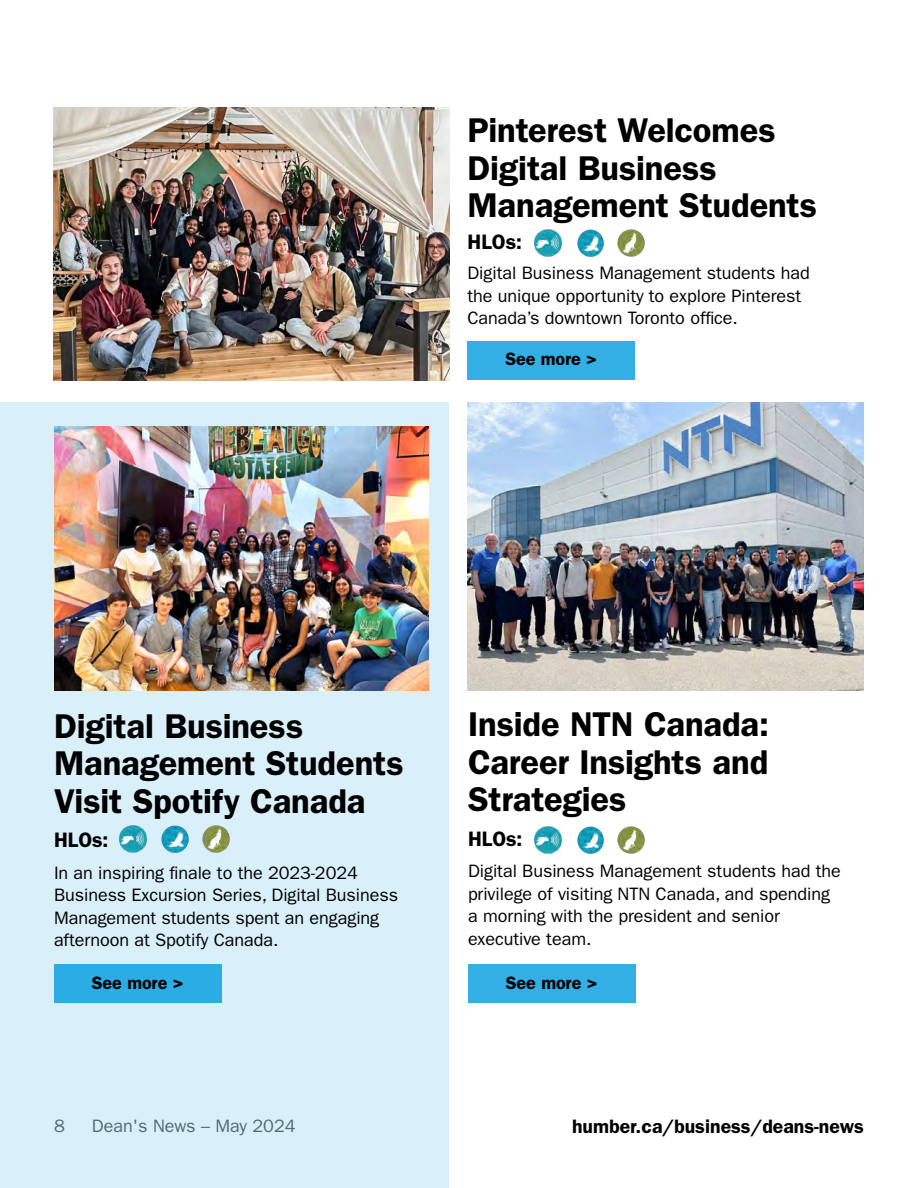
<style>
.page{position:relative;width:918px;height:1188px;background:#fff}
.page>*{position:absolute;margin:0;border:0;box-sizing:border-box;transform-origin:0 0}
.subheading_-_h2{font:600 34.5px/37.5px "ITC Franklin Gothic Std";letter-spacing:-.005em;color:#000}
.HLOs_-_H2{font:600 21px "ITC Franklin Gothic Std";letter-spacing:.005em;color:#000}
.t1{font:600 19.5px "ITC Franklin Gothic Std";color:#000}
.body_-_p{font:18px/22.5px "ITC Franklin Gothic Std";letter-spacing:-.005em;color:#000}
.body_links_-_p{font:600 18px "ITC Franklin Gothic Std";letter-spacing:-.005em;color:#000}
.t2{font:18px "ITC Franklin Gothic Std";color:#4d4d4f}
</style>
<div class="page">
<div style="left:0;top:402px;width:449px;height:786px;background:#d9f0fa"></div>
<img style="left:53px;top:107px;width:396px;height:273px">
<img style="left:617px;top:229px;width:28px;height:28px">
<img style="left:534px;top:229px;width:29px;height:28px">
<img style="left:577px;top:229px;width:27px;height:28px">
<div style="left:467px;top:341px;width:168px;height:39px;background:#33afe6"></div>
<img style="left:202px;top:825px;width:28px;height:28px">
<img style="left:119px;top:825px;width:28px;height:28px">
<img style="left:161px;top:825px;width:28px;height:28px">
<div style="left:54px;top:964px;width:167px;height:39px;background:#2bace5"></div>
<img style="left:617px;top:826px;width:28px;height:28px">
<img style="left:534px;top:826px;width:29px;height:28px">
<img style="left:577px;top:826px;width:27px;height:28px">
<img style="left:467px;top:402px;width:397px;height:288px">
<img style="left:54px;top:426px;width:374px;height:264px">
<div style="left:468px;top:964px;width:167px;height:39px;background:#33afe6"></div>
<h2 class="subheading_-_h2" style="left:467px;top:112px;width:351px">Pinterest Welcomes<br>Digital Business<br>Management Students</h2>
<p class="HLOs_-_H2" style="left:467px;top:229px;width:56px">HLOs:</p>
<p class="body_-_p" style="left:467px;top:262px;width:344px">Digital Business Management students had the unique opportunity to explore Pinterest<br>Canada’s downtown Toronto office.</p>
<p class="body_links_-_p" style="left:505px;top:349px;width:93px">See more &gt;</p>
<h2 class="subheading_-_h2" style="left:54px;top:707px;width:351px">Digital Business<br>Management Students<br>Visit Spotify Canada</h2>
<h2 class="subheading_-_h2" style="left:468px;top:706px;width:303px;text-align:justify">Inside NTN Canada:<br>Career Insights and Strategies</h2>
<p class="HLOs_-_H2" style="left:54px;top:828px;width:56px">HLOs:</p>
<p class="HLOs_-_H2" style="left:468px;top:826px;width:56px">HLOs:</p>
<p class="body_-_p" style="left:468px;top:860px;width:374px">Digital Business Management students had the privilege of visiting NTN Canada, and spending a morning with the president and senior executive team.</p>
<p class="body_links_-_p" style="left:506px;top:972px;width:93px">See more &gt;</p>
<p class="body_-_p" style="left:54px;top:861px;width:346px">In an inspiring finale to the 2023-2024<br>Business Excursion Series, Digital Business Management students spent an engaging afternoon at Spotify Canada.</p>
<p class="body_links_-_p" style="left:92px;top:972px;width:93px">See more &gt;</p>
<p class="t2" style="left:54px;top:1115px;width:12px">8</p>
<p class="t2" style="left:92px;top:1115px;width:205px">Dean's News – May 2024</p>
<p class="t1" style="left:572px;top:1115px;width:293px">humber.ca/business/deans-news</p>
</div>
